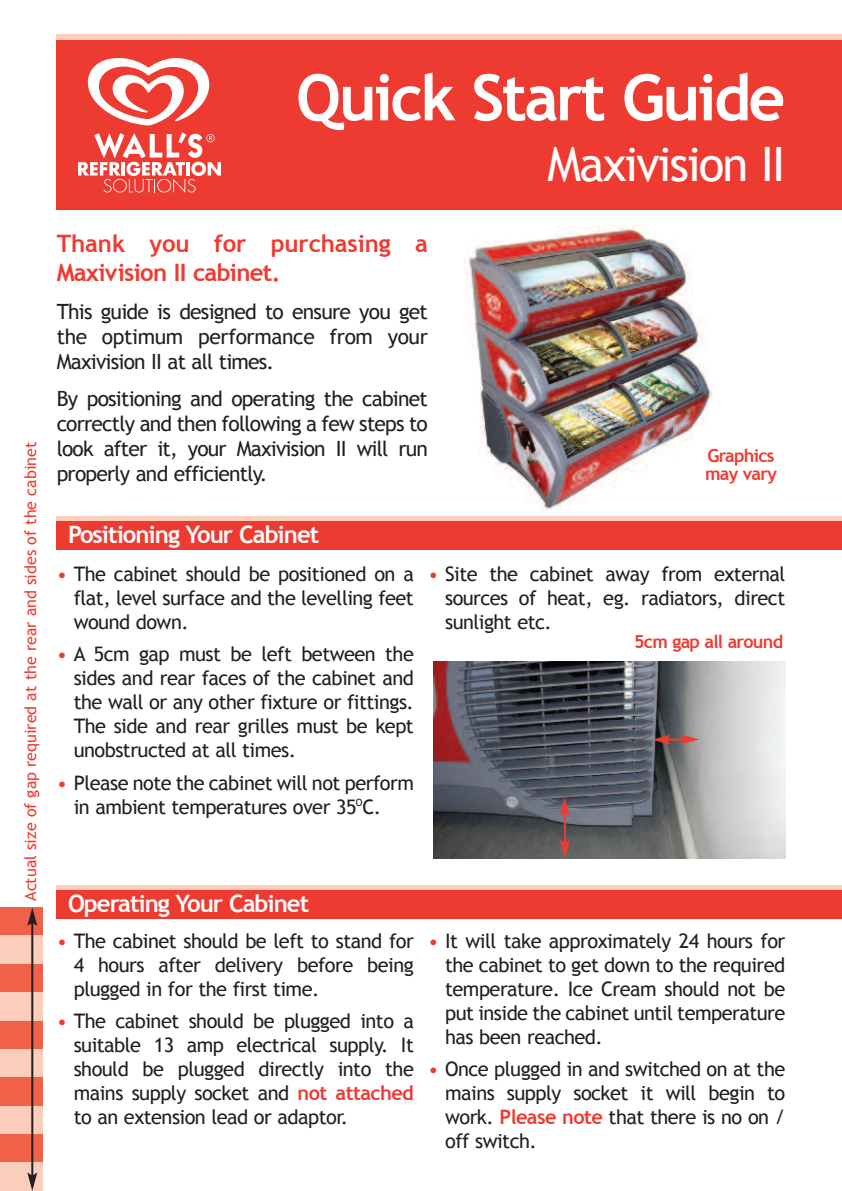
<style>
.page{position:relative;width:842px;height:1191px;background:#fff}
.page>*{position:absolute;margin:0;border:0;box-sizing:border-box;transform-origin:0 0}
.t1{font:700 64px "Trebuchet MS";letter-spacing:-.04em;color:#fff}
.t2{font:47.4px "Trebuchet MS";letter-spacing:-.035em;color:#fff}
.t3{font:700 24px "Trebuchet MS";letter-spacing:-.04em;color:#fff}
.t4{font:700 24px/28.8px "Trebuchet MS";letter-spacing:-.005em;color:#ee3b32}
.t5{font:21px/25.2px "Trebuchet MS";letter-spacing:-.035em;color:#231f20;text-align:justify}
.t6{font:20px/24px "Trebuchet MS";letter-spacing:-.025em;color:#231f20;text-align:justify}
.t7{font:700 18px/18px "Trebuchet MS";letter-spacing:-.04em;color:#ee3b32}
.t8{font:16px "Trebuchet MS";color:#ee3b32}
.s1{color:#ee3b32}
.s2{font-weight:700;color:#ee3b32}
</style>
<div class="page">
<img style="left:465px;top:225px;width:248px;height:286px">
<div style="left:57px;top:40px;width:785px;height:170px;background:#ee3b32"></div>
<svg style="left:88px;top:58px;width:121px;height:68px"></svg>
<svg style="left:78px;top:132px;width:143px;height:61px"></svg>
<div style="left:57px;top:34px;width:785px;height:6px;background:#fbcdbb"></div>
<div style="left:57px;top:516px;width:785px;height:6px;background:#fbcdbb"></div>
<div style="left:57px;top:522px;width:785px;height:28px;background:#ee3b32"></div>
<div style="left:57px;top:884px;width:785px;height:6px;background:#fbcdbb"></div>
<div style="left:57px;top:890px;width:785px;height:29px;background:#ee3b32"></div>
<div style="left:0;top:907px;width:43px;height:28px;background:#f16049"></div>
<div style="left:0;top:935px;width:43px;height:29px;background:#fbcdbb"></div>
<div style="left:0;top:964px;width:43px;height:28px;background:#f16049"></div>
<div style="left:0;top:992px;width:43px;height:28px;background:#fbcdbb"></div>
<div style="left:0;top:1020px;width:43px;height:29px;background:#f16049"></div>
<div style="left:0;top:1049px;width:43px;height:28px;background:#fbcdbb"></div>
<div style="left:0;top:1077px;width:43px;height:29px;background:#f16049"></div>
<div style="left:0;top:1106px;width:43px;height:28px;background:#fbcdbb"></div>
<div style="left:0;top:1134px;width:43px;height:28px;background:#f16049"></div>
<div style="left:0;top:1162px;width:43px;height:29px;background:#fbcdbb"></div>
<hr style="left:31px;top:922px;width:2px;height:254px;background:#231f20">
<svg style="left:27px;top:907px;width:10px;height:19px"></svg>
<svg style="left:27px;top:1172px;width:10px;height:19px"></svg>
<hr style="left:0;top:1062px;width:1px;height:129px;background:#ee3b32">
<img style="left:434px;top:662px;width:351px;height:196px">
<svg style="left:652px;top:734px;width:47px;height:10px"></svg>
<svg style="left:560px;top:797px;width:10px;height:61px"></svg>
<h1 class="t1" style="left:296px;top:60px;width:491px">Quick Start Guide</h1>
<h2 class="t2" style="left:548px;top:136px;width:239px">Maxivision II</h2>
<p class="t8" style="left:21px;top:901px;width:460px;rotate:-90deg">Actual size of gap required at the rear and sides of the cabinet</p>
<p class="t4" style="left:57px;top:229px;width:373px">Thank you for purchasing a<br>Maxivision II cabinet.</p>
<p class="t5" style="left:57px;top:298px;width:373px">This guide is designed to ensure you get the optimum performance from your Maxivision II at all times.</p>
<p class="t5" style="left:57px;top:385px;width:373px">By positioning and operating the cabinet correctly and then following a few steps to look after it, your Maxivision II will run properly and efficiently.</p>
<p class="t3" style="left:68px;top:520px;width:253px">Positioning Your Cabinet</p>
<p class="t7" style="left:705px;top:446px;width:73px">Graphics may vary</p>
<p class="t6" style="left:74px;top:561px;width:342px;text-indent:-17px"><span class="s1">•</span> The cabinet should be positioned on a flat, level surface and the levelling feet wound down.</p>
<p class="t6" style="left:74px;top:642px;width:342px;text-indent:-17px"><span class="s1">•</span> A 5cm gap must be left between the sides and rear faces of the cabinet and the wall or any other fixture or fittings.<br>The side and rear grilles must be kept unobstructed at all times.</p>
<p class="t6" style="left:74px;top:770px;width:342px;text-indent:-17px"><span class="s1">•</span> Please note the cabinet will not perform in ambient temperatures over 35<sup>O</sup>C.</p>
<p class="t6" style="left:445px;top:561px;width:342px;text-indent:-17px"><span class="s1">•</span> Site the cabinet away from external sources of heat, eg. radiators, direct sunlight etc.</p>
<p class="t7" style="left:634px;top:633px;width:151px">5cm gap all around</p>
<p class="t3" style="left:68px;top:889px;width:243px">Operating Your Cabinet</p>
<p class="t6" style="left:74px;top:928px;width:342px;text-indent:-17px"><span class="s1">•</span> The cabinet should be left to stand for 4 hours after delivery before being plugged in for the first time.</p>
<p class="t6" style="left:74px;top:1009px;width:342px;text-indent:-17px"><span class="s1">•</span> The cabinet should be plugged into a suitable 13 amp electrical supply. It should be plugged directly into the mains supply socket and <span class="s2">not attached </span>to an extension lead or adaptor.</p>
<p class="t6" style="left:445px;top:928px;width:342px;text-indent:-17px"><span class="s1">•</span> It will take approximately 24 hours for the cabinet to get down to the required temperature. Ice Cream should not be put inside the cabinet until temperature has been reached.</p>
<p class="t6" style="left:445px;top:1057px;width:342px;text-indent:-17px"><span class="s1">•</span> Once plugged in and switched on at the mains supply socket it will begin to work. <span class="s2">Please note</span> that there is no on / off switch.</p>
</div>
